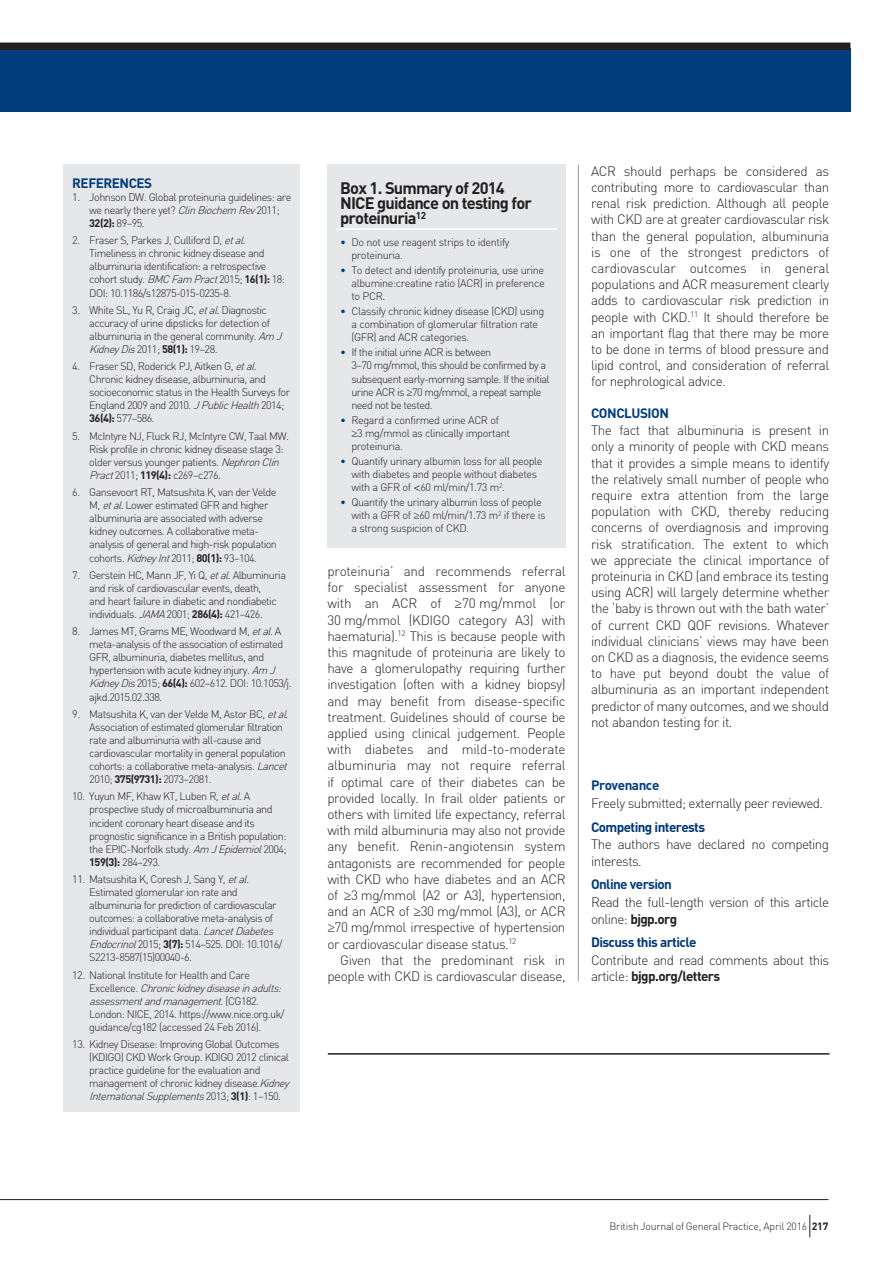
<style>
.page{position:relative;width:893px;height:1263px;background:#fff}
.page>*{position:absolute;margin:0;border:0;box-sizing:border-box;transform-origin:0 0}
.t1{font:700 16.5px/15px "DIN";letter-spacing:-.05em;color:#231f20}
.t2{font:300 13.5px/16.2px "DIN";letter-spacing:-.035em;color:#231f20;text-align:justify}
.t3{font:700 13.5px "DIN";letter-spacing:-.035em;color:#013d7d}
.t4{font:700 13.5px "DIN";letter-spacing:-.045em;color:#013775}
.t5{font:300 10.8px/13px "DIN";letter-spacing:-.05em;color:#231f20}
.t6{font:300 10.5px "DIN";letter-spacing:-.025em;color:#231f20}
.s1{font-style:italic}
.s2{font-weight:700}
.s3{color:#013d7d}
.s4{font-family:"Helvetica"}
</style>
<div class="page">
<div style="left:0;top:48px;width:850px;height:64px;background:#013d7d"></div>
<div style="left:0;top:43px;width:850px;height:7px;background:#231f20"></div>
<hr style="left:578px;top:165px;width:1px;height:816px;background:#939598">
<div style="left:64px;top:165px;width:236px;height:947px;background:#e6e7e9"></div>
<div style="left:327px;top:165px;width:239px;height:383px;background:#e6e7e9"></div>
<hr style="left:336px;top:228px;width:221px;height:2px;background:#fff">
<hr style="left:328px;top:1053px;width:501px;height:1px;background:#231f20">
<hr style="left:0;top:1199px;width:828px;height:1px;background:#231f20">
<svg style="left:809px;top:1215px;width:1px;height:22px"></svg>
<p class="t3" style="left:72px;top:174px;width:81px">REFERENCES</p>
<p class="t5" style="left:89px;top:190px;width:204px;text-indent:-17px">1. Johnson DW. Global proteinuria guidelines: are we nearly there yet? <span class="s1">ClinBiochem Rev</span>2011;<br><span class="s2">32(2):</span> 89–95.</p>
<p class="t5" style="left:89px;top:234px;width:197px;text-indent:-17px">2. Fraser S, Parkes J, Culliford D, <span class="s1">etal</span>.<br>Timeliness in chronic kidney disease and albuminuria identification: a retrospective cohort study. <span class="s1">BMCFam Pract</span>2015; <span class="s2">16(1):</span> 18:<br>DOI: 10.1186/s12875-015-0235-8.</p>
<p class="t5" style="left:89px;top:303px;width:197px;text-indent:-17px">3. White SL, Yu R, Craig JC, <span class="s1">etal.</span>Diagnostic accuracy of urine dipsticks for detection of albuminuria in the general community. <span class="s1">Am J KidneyDis</span>2011; <span class="s2">58(1):</span> 19–28.</p>
<p class="t5" style="left:89px;top:360px;width:202px;text-indent:-17px">4. Fraser SD, Roderick PJ, Aitken G, <span class="s1">etal.<br></span>Chronic kidney disease, albuminuria, and socioeconomic status in the Health Surveys for England 2009 and 2010. <span class="s1">JPublicHealth</span>2014; <span class="s2">36(4):</span> 577–586.</p>
<p class="t5" style="left:89px;top:429px;width:201px;text-indent:-17px">5. McIntyre NJ, Fluck RJ, McIntyre CW, Taal MW.<br>Risk profile in chronic kidney disease stage 3: older versus younger patients. <span class="s1">NephronClin Pract</span>2011; <span class="s2">119(4):</span> c269–c276.</p>
<p class="t5" style="left:89px;top:486px;width:189px;text-indent:-17px">6. Gansevoort RT, Matsushita K, van der Velde M, <span class="s1">etal.</span>Lower estimated GFR and higher albuminuria are associated with adverse kidney outcomes. A collaborative meta&shy;analysis of general and high-risk population cohorts. <span class="s1">KidneyInt</span>2011; <span class="s2">80(1):</span> 93–104.</p>
<p class="t5" style="left:89px;top:568px;width:198px;text-indent:-17px">7. Gerstein HC, Mann JF, Yi Q, <span class="s1">etal.</span>Albuminuria and risk of cardiovascular events, death,<br>and heart failure in diabetic and nondiabetic individuals. <span class="s1">JAMA</span>2001; <span class="s2">286(4):</span> 421–426.</p>
<p class="t5" style="left:89px;top:625px;width:204px;text-indent:-17px">8. James MT, Grams ME, Woodward M, <span class="s1">etal.</span>A meta-analysis of the association of estimated GFR, albuminuria, diabetes mellitus, and hypertension with acute kidney injury. <span class="s1">Am J KidneyDis</span>2015; <span class="s2">66(4):</span> 602–612. DOI: 10.1053/j. ajkd.2015.02.338.</p>
<p class="t5" style="left:89px;top:707px;width:202px;text-indent:-17px">9. Matsushita K, van der Velde M, Astor BC, <span class="s1">etal</span>.<br>Association of estimated glomerular filtration rate and albuminuria with all-cause and cardiovascular mortality in general population cohorts: a collaborative meta-analysis. <span class="s1">Lancet </span>2010; <span class="s2">375(9731):</span> 2073–2081.</p>
<p class="t5" style="left:89px;top:790px;width:199px;text-indent:-17px">10. Yuyun MF, Khaw KT, Luben R, <span class="s1">etal.</span>A prospective study of microalbuminuria and incident coronary heart disease and its prognostic significance in a British population: the EPIC-Norfolk study. <span class="s1">Am JEpidemiol</span>2004; <span class="s2">159(3):</span> 284–293.</p>
<p class="t5" style="left:89px;top:872px;width:195px;text-indent:-17px">11. Matsushita K, Coresh J, Sang Y, <span class="s1">etal.<br></span>Estimated glomerular ion rate and albuminuria for prediction of cardiovascular outcomes: a collaborative meta-analysis of individual participant data. <span class="s1">LancetDiabetes Endocrinol</span>2015; <span class="s2">3(7):</span> 514–525. DOI: 10.1016/ S2213-8587(15)00040-6.</p>
<p class="t5" style="left:89px;top:968px;width:197px;text-indent:-17px">12. National Institute for Health and Care<br>E x c e l l e n c e . <span class="s1">Chronickidneydiseaseinadults: assessmentandmanagement.</span>[ C G 1 8 2 .<br>London: NICE, 2014. https://www.nice.org.uk/ guidance/cg182 (accessed 24 Feb 2016).</p>
<p class="t5" style="left:89px;top:1037px;width:204px;text-indent:-17px">13. Kidney Disease: Improving Global Outcomes (KDIGO) CKD Work Group. KDIGO 2012 clinical practice guideline for the evaluation and management of chronic kidney disease.<span class="s1">Kidney InternationalSupplements</span>2 0 1 3 ; <span class="s2">3 ( 1 )</span> : 1 – 1 5 0 .</p>
<h1 class="t1" style="left:340px;top:180px;width:193px">Box 1. Summary of 2014<br>NICE guidance on testing for proteinuria<sup>12</sup></h1>
<p class="t5" style="left:351px;top:235px;width:160px;text-indent:-11px"><span class="s3">•</span> Do not use reagent strips to identify proteinuria.</p>
<p class="t5" style="left:351px;top:263px;width:195px;text-align:justify;text-indent:-11px"><span class="s3">•</span> To detect and identify proteinuria, use urine albumine:creatine ratio (ACR) in preference to PCR.</p>
<p class="t5" style="left:351px;top:305px;width:194px;text-indent:-11px"><span class="s3">•</span> Classify chronic kidney disease (CKD) using a combination of glomerular filtration rate (GFR) and ACR categories.</p>
<p class="t5" style="left:351px;top:346px;width:200px;text-indent:-11px"><span class="s3">•</span> If the initial urine ACR is between<br>3–70 mg/mmol, this should be confirmed by a subsequent early-morning sample. If the initial urine ACR is <span class="s4">≥</span>70 mg/mmol, a repeat sample need not be tested.</p>
<p class="t5" style="left:351px;top:413px;width:160px;text-indent:-11px"><span class="s3">•</span> Regard a confirmed urine ACR of <span class="s4">≥</span>3 mg/mmol as clinically important proteinuria.</p>
<p class="t5" style="left:351px;top:455px;width:193px;text-indent:-11px"><span class="s3">•</span> Quantify urinary albumin loss for all people with diabetes and people without diabetes with a GFR of <span class="s4">&lt;</span>60 ml/min/1.73 m<sup>2</sup>.</p>
<p class="t5" style="left:351px;top:496px;width:196px;text-indent:-11px"><span class="s3">•</span> Quantify the urinary albumin loss of people with a GFR of <span class="s4">≥</span>60 ml/min/1.73 m<sup>2</sup> if there is a strong suspicion of CKD.</p>
<p class="t2" style="left:327px;top:563px;width:240px">proteinuria’ and recommends referral for specialist assessment for anyone with an ACR of <span class="s4">≥</span>70 mg/mmol (or 30 mg/mmol (KDIGO category A3) with haematuria).<sup>12</sup> This is because people with this magnitude of proteinuria are likely to have a glomerulopathy requiring further investigation (often with a kidney biopsy) and may benefit from disease-specific treatment. Guidelines should of course be applied using clinical judgement. People with diabetes and mild-to-moderate albuminuria may not require referral if optimal care of their diabetes can be provided locally. In frail older patients or others with limited life expectancy, referral with mild albuminuria may also not provide any benefit. Renin-angiotensin system antagonists are recommended for people with CKD who have diabetes and an ACR of <span class="s4">≥</span>3 mg/mmol (A2 or A3), hypertension, and an ACR of <span class="s4">≥</span>30 mg/mmol (A3), or ACR <span class="s4">≥</span>70 mg/mmol irrespective of hypertension or cardiovascular disease status.<sup>12</sup></p>
<p class="t2" style="left:327px;top:952px;width:240px;text-align:right">Given that the predominant risk in people with CKD is cardiovascular disease,</p>
<p class="t2" style="left:591px;top:163px;width:240px">ACR should perhaps be considered as contributing more to cardiovascular than renal risk prediction. Although all people with CKD are at greater cardiovascular risk than the general population, albuminuria is one of the strongest predictors of cardiovascular outcomes in general populations and ACR measurement clearly adds to cardiovascular risk prediction in people with CKD.<sup>11</sup> It should therefore be an important flag that there may be more to be done in terms of blood pressure and lipid control, and consideration of referral for nephrological advice.</p>
<p class="t3" style="left:591px;top:404px;width:79px">CONCLUSION</p>
<p class="t2" style="left:591px;top:422px;width:240px">The fact that albuminuria is present in only a minority of people with CKD means that it provides a simple means to identify the relatively small number of people who require extra attention from the large population with CKD, thereby reducing concerns of overdiagnosis and improving risk stratification. The extent to which we appreciate the clinical importance of proteinuria in CKD (and embrace its testing using ACR) will largely determine whether the ‘baby is thrown out with the bath water’ of current CKD QOF revisions. Whatever individual clinicians’ views may have been on CKD as a diagnosis, the evidence seems to have put beyond doubt the value of albuminuria as an important independent predictor of many outcomes, and we should not abandon testing for it.</p>
<p class="t3" style="left:591px;top:777px;width:70px">Provenance</p>
<p class="t2" style="left:591px;top:795px;width:234px">Freely submitted; externally peer reviewed.</p>
<p class="t4" style="left:591px;top:818px;width:116px">Competing interests</p>
<p class="t2" style="left:591px;top:836px;width:240px">The authors have declared no competing interests.</p>
<p class="t3" style="left:591px;top:875px;width:82px">Online version</p>
<p class="t2" style="left:591px;top:894px;width:240px">Read the full-length version of this article online: <span class="s2">bjgp.org</span></p>
<p class="t4" style="left:591px;top:933px;width:107px">Discuss this article</p>
<p class="t2" style="left:591px;top:951px;width:240px">Contribute and read comments about this article: <span class="s2">bjgp.org/letters</span></p>
<p class="t6" style="left:609px;top:1219px;width:220px">British Journal of General Practice, April 2016 <span class="s2">217</span></p>
</div>
